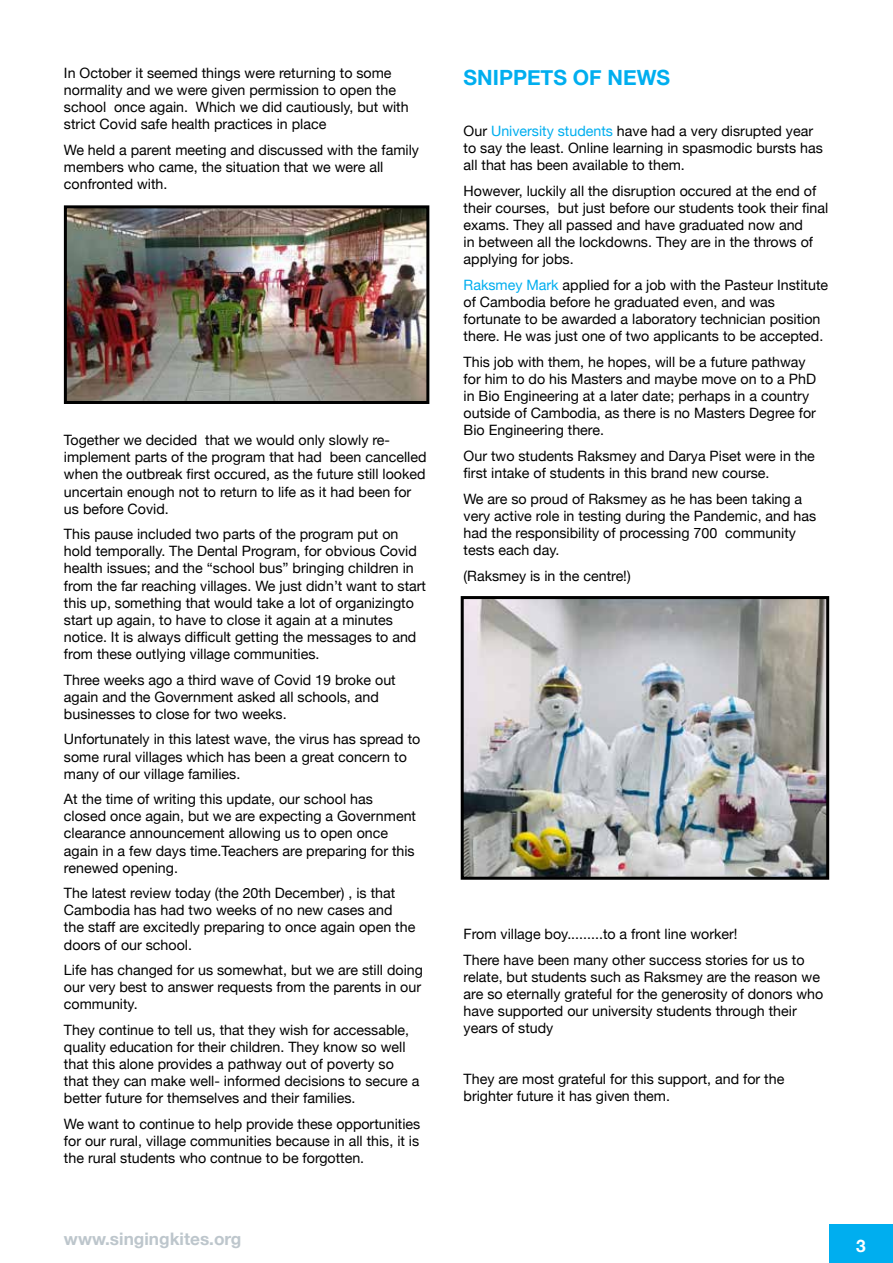
<style>
.page{position:relative;width:893px;height:1263px;background:#fff}
.page>*{position:absolute;margin:0;border:0;box-sizing:border-box;transform-origin:0 0}
.t1{font:700 21px "Helvetica Neue";color:#00aeef}
.t2{font:700 17.25px "Helvetica Neue";color:#bdc6cc}
.t3{font:700 17.25px "Helvetica Neue";color:#fff}
.t4{font:14.25px/17.1px "Helvetica Neue";color:#000}
.s1{color:#00aeef}
</style>
<div class="page">
<div style="left:829px;top:1225px;width:64px;height:38px;background:#00aeef"></div>
<img style="left:68px;top:209px;width:357px;height:191px">
<div style="left:64px;top:205px;width:365px;height:199px;border:3px solid #000"></div>
<img style="left:465px;top:600px;width:360px;height:276px">
<div style="left:461px;top:596px;width:368px;height:284px;border:3px solid #000"></div>
<p class="t4" style="left:64px;top:65px;width:346px">In October it seemed things were returning to some normality and we were given permission to open the school once again. Which we did cautiously, but with strict Covid safe health practices in place</p>
<p class="t4" style="left:64px;top:142px;width:357px">We held a parent meeting and discussed with the family members who came, the situation that we were all confronted with.</p>
<p class="t4" style="left:64px;top:432px;width:364px">Together we decided that we would only slowly re&shy;implement parts of the program that had been cancelled when the outbreak first occured, as the future still looked uncertain enough not to return to life as it had been for us before Covid.</p>
<p class="t4" style="left:64px;top:526px;width:364px">This pause included two parts of the program put on hold temporally. The Dental Program, for obvious Covid health issues; and the “school bus” bringing children in from the far reaching villages. We just didn’t want to start this up, something that would take a lot of organizingto start up again, to have to close it again at a minutes notice. It is always difficult getting the messages to and from these outlying village communities.</p>
<p class="t4" style="left:64px;top:672px;width:333px">Three weeks ago a third wave of Covid 19 broke out again and the Government asked all schools, and businesses to close for two weeks.</p>
<p class="t4" style="left:64px;top:732px;width:358px">Unfortunately in this latest wave, the virus has spread to some rural villages which has been a great concern to many of our village families.</p>
<p class="t4" style="left:64px;top:791px;width:354px">At the time of writing this update, our school has closed once again, but we are expecting a Government clearance announcement allowing us to open once again in a few days time.Teachers are preparing for this renewed opening.</p>
<p class="t4" style="left:64px;top:885px;width:353px">The latest review today (the 20th December) , is that Cambodia has had two weeks of no new cases and the staff are excitedly preparing to once again open the doors of our school.</p>
<p class="t4" style="left:64px;top:962px;width:360px">Life has changed for us somewhat, but we are still doing our very best to answer requests from the parents in our community.</p>
<p class="t4" style="left:64px;top:1022px;width:357px">They continue to tell us, that they wish for accessable, quality education for their children. They know so well that this alone provides a pathway out of poverty so that they can make well- informed decisions to secure a better future for themselves and their families.</p>
<p class="t4" style="left:64px;top:1116px;width:358px;text-align:justify">We want to continue to help provide these opportunities for our rural, village communities because in all this, it is the rural students who contnue to be forgotten.</p>
<p class="t2" style="left:64px;top:1225px;width:179px">www.singingkites.org</p>
<h1 class="t1" style="left:464px;top:61px;width:208px">SNIPPETS OF NEWS</h1>
<p class="t4" style="left:464px;top:123px;width:361px">Our <span class="s1">University students</span> have had a very disrupted year to say the least. Online learning in spasmodic bursts has all that has been available to them.</p>
<p class="t4" style="left:464px;top:183px;width:366px">However, luckily all the disruption occured at the end of their courses, but just before our students took their final exams. They all passed and have graduated now and<br>in between all the lockdowns. They are in the throws of applying for jobs.</p>
<p class="t4" style="left:464px;top:277px;width:366px"><span class="s1">Raksmey Mark</span> applied for a job with the Pasteur Institute of Cambodia before he graduated even, and was fortunate to be awarded a laboratory technician position there. He was just one of two applicants to be accepted.</p>
<p class="t4" style="left:464px;top:354px;width:354px">This job with them, he hopes, will be a future pathway for him to do his Masters and maybe move on to a PhD in Bio Engineering at a later date; perhaps in a country outside of Cambodia, as there is no Masters Degree for Bio Engineering there.</p>
<p class="t4" style="left:464px;top:448px;width:353px">Our two students Raksmey and Darya Piset were in the first intake of students in this brand new course.</p>
<p class="t4" style="left:464px;top:491px;width:354px">We are so proud of Raksmey as he has been taking a very active role in testing during the Pandemic, and has had the responsibility of processing 700 community tests each day.</p>
<p class="t4" style="left:464px;top:568px;width:169px">(Raksmey is in the centre!)</p>
<p class="t4" style="left:464px;top:922px;width:343px;line-height:25.7px">From village boy.........to a front line worker!<br>There have been many other success stories for us to</p>
<p class="t4" style="left:464px;top:969px;width:361px">relate, but students such as Raksmey are the reason we are so eternally grateful for the generosity of donors who have supported our university students through their years of study</p>
<p class="t4" style="left:464px;top:1071px;width:322px">They are most grateful for this support, and for the brighter future it has given them.</p>
<p class="t3" style="left:856px;top:1232px;width:11px">3</p>
</div>
